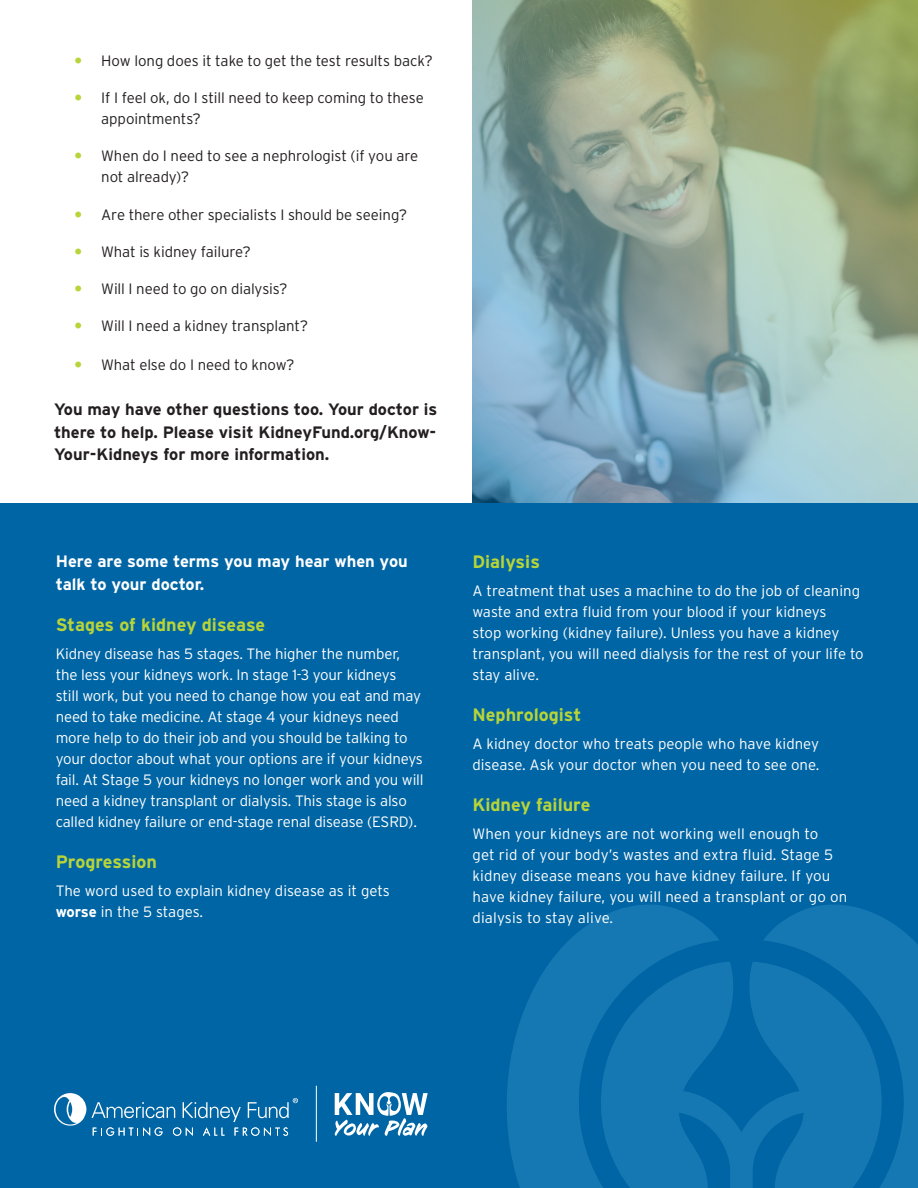
<style>
.page{position:relative;width:918px;height:1188px;background:#fff}
.page>*{position:absolute;margin:0;border:0;box-sizing:border-box;transform-origin:0 0}
.Heading_3{font:700 18px "Interstate";color:#b7d439}
.Intro{font:700 16.5px/22.5px "Interstate";color:#231f20;text-align:justify}
.Intro-2{font:700 16.5px/22.5px "Interstate";color:#fff}
.Body{font:300 15px/21px "Interstate";letter-spacing:-.01em;color:#fff}
.t1{font:300 15px/21px "Interstate";letter-spacing:-.005em;color:#231f20}
.Body-2{font:300 15px/21px "Interstate";letter-spacing:.01em;color:#fff}
.s1{font-weight:700}
</style>
<div class="page">
<svg style="left:472px;top:0;width:446px;height:503px;background:#90aa9e"></svg>
<div style="left:0;top:503px;width:918px;height:685px;background:#0065a4"></div>
<svg style="left:749px;top:905px;width:169px;height:283px;fill:#1678b3"></svg>
<svg style="left:734px;top:1090px;width:80px;height:98px"></svg>
<svg style="left:507px;top:905px;width:227px;height:283px;fill:#1678b3"></svg>
<svg style="left:334px;top:1092px;width:94px;height:44px"></svg>
<hr style="left:316px;top:1086px;width:1px;height:56px;background:#fff">
<svg style="left:54px;top:1093px;width:32px;height:33px"></svg>
<svg style="left:92px;top:1098px;width:206px;height:38px"></svg>
<p class="t1" style="left:101px;top:50px;width:333px">How long does it take to get the test results back?</p>
<p class="t1" style="left:101px;top:87px;width:324px">If I feel ok, do I still need to keep coming to these appointments?</p>
<p class="t1" style="left:101px;top:145px;width:319px">When do I need to see a nephrologist (if you are not already)?</p>
<p class="t1" style="left:101px;top:204px;width:307px">Are there other specialists I should be seeing?</p>
<p class="t1" style="left:101px;top:241px;width:151px">What is kidney failure?</p>
<p class="t1" style="left:101px;top:278px;width:188px">Will I need to go on dialysis?</p>
<p class="t1" style="left:101px;top:315px;width:208px">Will I need a kidney transplant?</p>
<p class="t1" style="left:101px;top:354px;width:195px">What else do I need to know?</p>
<p class="Intro" style="left:54px;top:398px;width:385px">You may have other questions too. Your doctor is there to help. Please visit KidneyFund.org/Know-Your-Kidneys for more information.</p>
<p class="Intro-2" style="left:56px;top:550px;width:354px">Here are some terms you may hear when you talk to your doctor.</p>
<p class="Heading_3" style="left:56px;top:614px;width:211px">Stages of kidney disease</p>
<p class="Body" style="left:56px;top:643px;width:369px">Kidney disease has 5 stages. The higher the number, the less your kidneys work. In stage 1-3 your kidneys<br>still work, but you need to change how you eat and may need to take medicine. At stage 4 your kidneys need more help to do their job and you should be talking to your doctor about what your options are if your kidneys fail. At Stage 5 your kidneys no longer work and you will need a kidney transplant or dialysis. This stage is also called kidney failure or end-stage renal disease (ESRD).</p>
<p class="Heading_3" style="left:56px;top:851px;width:103px">Progression</p>
<p class="Body" style="left:56px;top:880px;width:336px">The word used to explain kidney disease as it gets <span class="s1">worse</span> in the 5 stages.</p>
<p class="Heading_3" style="left:472px;top:552px;width:69px">Dialysis</p>
<p class="Body" style="left:472px;top:580px;width:393px">A treatment that uses a machine to do the job of cleaning waste and extra fluid from your blood if your kidneys<br>stop working (kidney failure). Unless you have a kidney transplant, you will need dialysis for the rest of your life to stay alive.</p>
<p class="Heading_3" style="left:472px;top:705px;width:110px">Nephrologist</p>
<p class="Body" style="left:472px;top:733px;width:348px">A kidney doctor who treats people who have kidney disease. Ask your doctor when you need to see one.</p>
<p class="Heading_3" style="left:472px;top:795px;width:119px">Kidney failure</p>
<p class="Body-2" style="left:472px;top:823px;width:376px">When your kidneys are not working well enough to<br>get rid of your body’s wastes and extra fluid. Stage 5 kidney disease means you have kidney failure. If you have kidney failure, you will need a transplant or go on dialysis to stay alive.</p>
</div>
